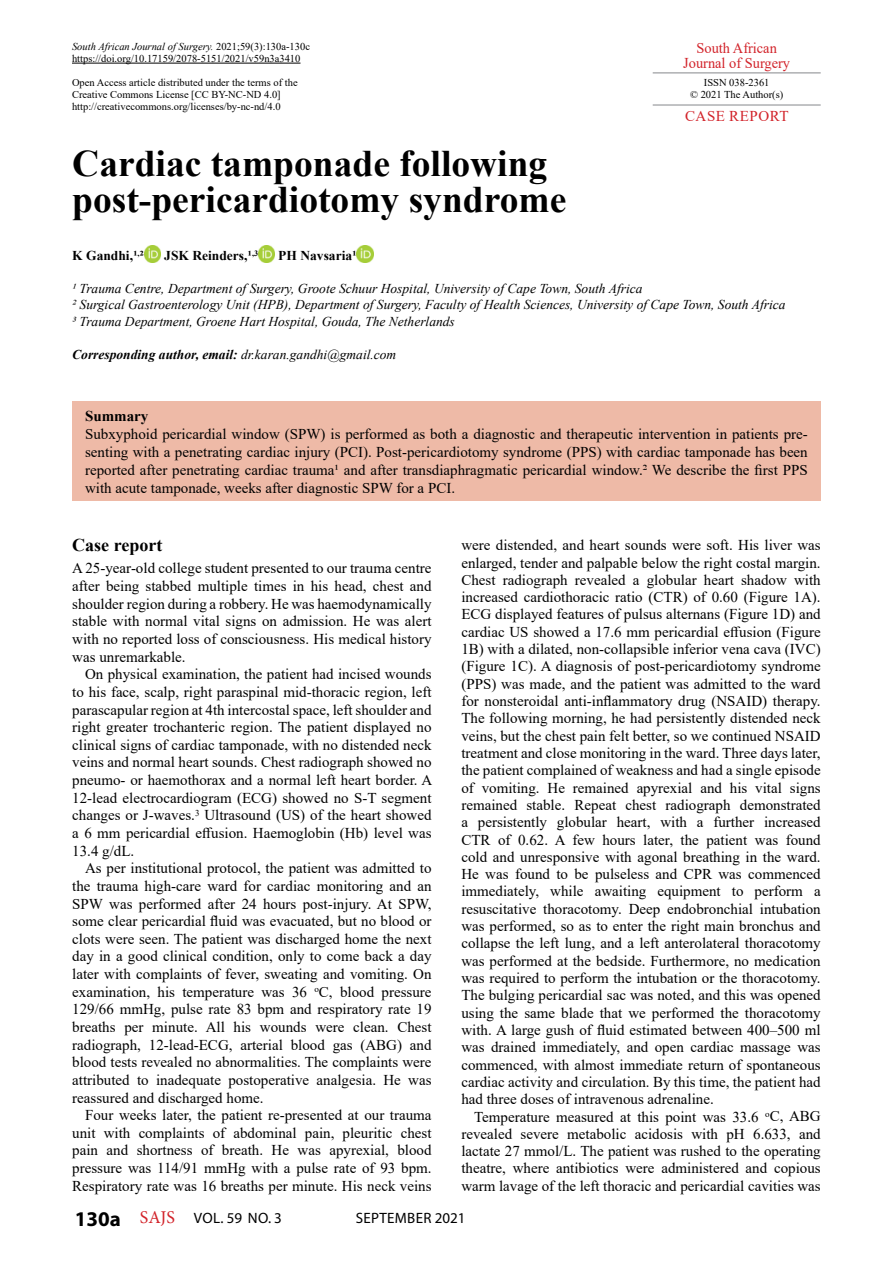
<style>
.page{position:relative;width:893px;height:1263px;background:#fff}
.page>*{position:absolute;margin:0;border:0;box-sizing:border-box;transform-origin:0 0}
.t1{font:700 37.5px/36px "Times New Roman";color:#000}
.t2{font:700 18px "Times New Roman";color:#000}
.t3{font:15px/17.2px "Times New Roman";color:#000;text-align:justify}
.t4{font:15px "Myriad Pro";letter-spacing:.02em;color:#000}
.t5{font:15px/15px "Times New Roman";color:#d2232a;text-align:center;scale:.96 1}
.t6{font:15px "Times New Roman";letter-spacing:.035em;color:#d2232a}
.t7{font:700 15px "Times New Roman";color:#000}
.t8{font:italic 13.5px/16.5px "Times New Roman";color:#000}
.t9{font:italic 700 13.5px "Times New Roman";color:#000}
.t10{font:700 13.5px "Times New Roman";color:#000}
.t11{font:10.5px/12px "Times New Roman";color:#000}
.s1{font-style:italic}
.s2{font-weight:400}
.s3{font-weight:700;font-size:21px}
.s4{font-family:"Minion Pro";font-size:18px;color:#d2232a}
</style>
<div class="page">
<hr style="left:653px;top:72px;width:168px;height:1px;background:#939598">
<hr style="left:653px;top:104px;width:168px;height:2px;background:#939598">
<div style="left:72px;top:402px;width:748px;height:99px;background:#eebaa7"></div>
<hr style="left:72px;top:63px;width:228px;height:1px;background:#000">
<img style="left:144px;top:246px;width:17px;height:17px">
<img style="left:258px;top:246px;width:17px;height:17px">
<img style="left:357px;top:246px;width:17px;height:17px">
<p class="t5" style="left:683px;top:40px;width:113px">South African<br>Journal of Surgery</p>
<p class="t11" style="left:690px;top:76px;width:95px;text-align:center">ISSN 038-2361<br>© 2021 The Author(s)</p>
<p class="t6" style="left:685px;top:105px;width:105px">CASE REPORT</p>
<p class="t11" style="left:72px;top:40px;width:239px"><span class="s1">South African Journal of Surgery.</span> 2021;59(3):130a-130c https://doi.org/10.17159/2078-5151/2021/v59n3a3410</p>
<p class="t11" style="left:72px;top:76px;width:227px">Open Access article distributed under the terms of the<br>Creative Commons License [CC BY-NC-ND 4.0] http://creativecommons.org/licenses/by-nc-nd/4.0</p>
<h1 class="t1" style="left:72px;top:145px;width:496px">Cardiac tamponade following post-pericardiotomy syndrome</h1>
<p class="t10" style="left:72px;top:245px;width:73px">K Gandhi,1<sup>,</sup>2</p>
<p class="t10" style="left:164px;top:245px;width:95px">JSK Reinders,1<sup>,3</sup></p>
<p class="t10" style="left:278px;top:245px;width:80px">PH Navsaria1</p>
<p class="t8" style="left:72px;top:280px;width:715px">1 Trauma Centre, Department of Surgery, Groote Schuur Hospital, University of Cape Town, South Africa<br>2 Surgical Gastroenterology Unit (HPB), Department of Surgery, Faculty of Health Sciences, University of Cape Town, South Africa<br>3 Trauma Department, Groene Hart Hospital, Gouda, The Netherlands</p>
<p class="t9" style="left:72px;top:345px;width:326px">Corresponding author, email: <span class="s2">dr.karan.gandhi@gmail.com</span></p>
<p class="t7" style="left:85px;top:405px;width:65px">Summary</p>
<p class="t3" style="left:85px;top:424px;width:724px;line-height:18px">Subxyphoid pericardial window (SPW) is performed as both a diagnostic and therapeutic intervention in patients pre&shy;senting with a penetrating cardiac injury (PCI). Post-pericardiotomy syndrome (PPS) with cardiac tamponade has been reported after penetrating cardiac trauma1 and after transdiaphragmatic pericardial window.2 We describe the first PPS with acute tamponade, weeks after diagnostic SPW for a PCI.</p>
<p class="t2" style="left:72px;top:532px;width:92px">Case report</p>
<p class="t3" style="left:72px;top:559px;width:361px;line-height:17.7px">A 25-year-old college student presented to our trauma centre after being stabbed multiple times in his head, chest and shoulder region during a robbery. He was haemodynamically stable with normal vital signs on admission. He was alert with no reported loss of consciousness. His medical history was unremarkable.</p>
<p class="t3" style="left:72px;top:665px;width:362px;line-height:17.7px;text-indent:13px">On physical examination, the patient had incised wounds to his face, scalp, right paraspinal mid-thoracic region, left parascapular region at 4th intercostal space, left shoulder and right greater trochanteric region. The patient displayed no clinical signs of cardiac tamponade, with no distended neck veins and normal heart sounds. Chest radiograph showed no pneumo- or haemothorax and a normal left heart border. A 12-lead electrocardiogram (ECG) showed no S-T segment changes or J-waves.<sup>3</sup> Ultrasound (US) of the heart showed a 6 mm pericardial effusion. Haemoglobin (Hb) level was 13.4 g/dL.</p>
<p class="t3" style="left:72px;top:859px;width:361px;line-height:17.7px;text-indent:13px">As per institutional protocol, the patient was admitted to the trauma high-care ward for cardiac monitoring and an SPW was performed after 24 hours post-injury. At SPW, some clear pericardial fluid was evacuated, but no blood or clots were seen. The patient was discharged home the next day in a good clinical condition, only to come back a day later with complaints of fever, sweating and vomiting. On examination, his temperature was 36 <sup>o</sup>C, blood pressure 129/66 mmHg, pulse rate 83 bpm and respiratory rate 19 breaths per minute. All his wounds were clean. Chest radiograph, 12-lead-ECG, arterial blood gas (ABG) and blood tests revealed no abnormalities. The complaints were attributed to inadequate postoperative analgesia. He was reassured and discharged home.</p>
<p class="t3" style="left:72px;top:1106px;width:361px;line-height:17.7px;text-indent:13px">Four weeks later, the patient re-presented at our trauma unit with complaints of abdominal pain, pleuritic chest pain and shortness of breath. He was apyrexial, blood pressure was 114/91 mmHg with a pulse rate of 93 bpm.<br>Respiratory rate was 16 breaths per minute. His neck veins</p>
<p class="t3" style="left:461px;top:536px;width:361px">were distended, and heart sounds were soft. His liver was enlarged, tender and palpable below the right costal margin.<br>Chest radiograph revealed a globular heart shadow with increased cardiothoracic ratio (CTR) of 0.60 (Figure 1A).<br>ECG displayed features of pulsus alternans (Figure 1D) and cardiac US showed a 17.6 mm pericardial effusion (Figure 1B) with a dilated, non-collapsible inferior vena cava (IVC) (Figure 1C). A diagnosis of post-pericardiotomy syndrome (PPS) was made, and the patient was admitted to the ward for nonsteroidal anti-inflammatory drug (NSAID) therapy.<br>The following morning, he had persistently distended neck veins, but the chest pain felt better, so we continued NSAID treatment and close monitoring in the ward. Three days later, the patient complained of weakness and had a single episode of vomiting. He remained apyrexial and his vital signs remained stable. Repeat chest radiograph demonstrated a persistently globular heart, with a further increased CTR of 0.62. A few hours later, the patient was found cold and unresponsive with agonal breathing in the ward.<br>He was found to be pulseless and CPR was commenced immediately, while awaiting equipment to perform a resuscitative thoracotomy. Deep endobronchial intubation was performed, so as to enter the right main bronchus and collapse the left lung, and a left anterolateral thoracotomy was performed at the bedside. Furthermore, no medication was required to perform the intubation or the thoracotomy.<br>The bulging pericardial sac was noted, and this was opened using the same blade that we performed the thoracotomy with. A large gush of fluid estimated between 400–500 ml was drained immediately, and open cardiac massage was commenced, with almost immediate return of spontaneous cardiac activity and circulation. By this time, the patient had had three doses of intravenous adrenaline.</p>
<p class="t3" style="left:461px;top:1107px;width:361px;text-indent:13px">Temperature measured at this point was 33.6 <sup>o</sup>C, ABG revealed severe metabolic acidosis with pH 6.633, and lactate 27 mmol/L. The patient was rushed to the operating theatre, where antibiotics were administered and copious warm lavage of the left thoracic and pericardial cavities was</p>
<p class="t4" style="left:75px;top:1208px;width:209px"><span class="s3">130a</span> <span class="s4">SAJS</span> VOL. 59 NO. 3</p>
<p class="t4" style="left:356px;top:1208px;width:111px">SEPTEMBER 2021</p>
</div>
